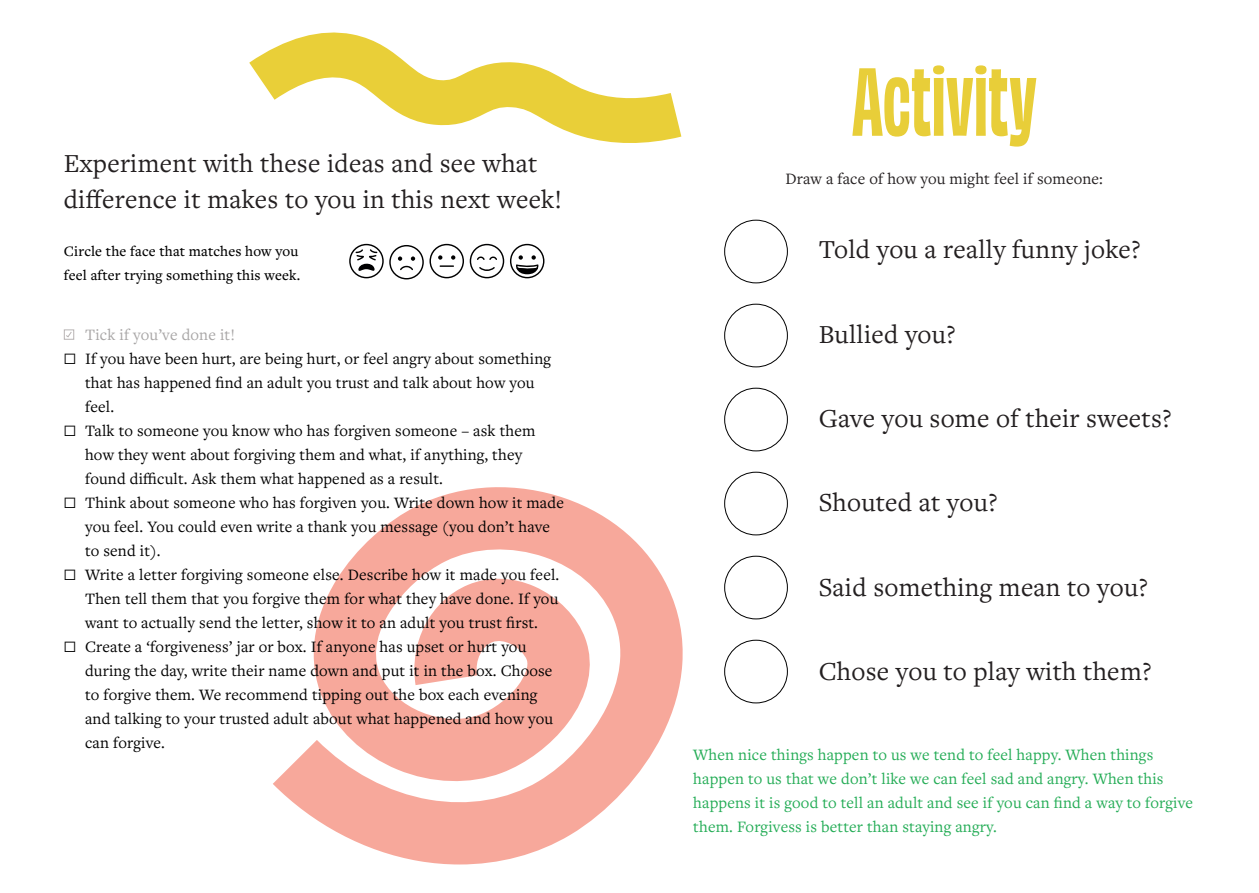
<style>
.page{position:relative;width:1259px;height:893px;background:#fff}
.page>*{position:absolute;margin:0;border:0;box-sizing:border-box;transform-origin:0 0}
.Section{font:700 condensed 90px "Obviously";letter-spacing:.005em;color:#e8ce39}
.Body_Text{font:27px/36px "Freight Text Pro";letter-spacing:.01em;color:#231f20}
.t1{font:16.5px/24px "Freight Text Pro";letter-spacing:.01em;color:#000}
.Body_Text-2{font:16.5px/24px "Freight Text Pro";letter-spacing:.01em;color:#23ac55}
.Body_Text-3{font:16.5px "Freight Text Pro";letter-spacing:.01em;color:#231f20}
.Body_Text-4{font:16.5px "Freight Text Pro";letter-spacing:.01em;color:#a8a6a6}
.Sub-section{font:500 15px/24px "Freight Text Pro";letter-spacing:.01em;color:#000}
</style>
<div class="page">
<svg style="left:273px;top:487px;width:410px;height:377px;fill:#f7a89b"></svg>
<svg style="left:249px;top:32px;width:432px;height:111px"></svg>
<svg style="left:66px;top:332px;width:6px;height:6px"></svg>
<div style="left:64px;top:329px;width:10px;height:11px;border:1px solid #bbb7b7"></div>
<svg style="left:510px;top:244px;width:34px;height:34px"></svg>
<svg style="left:349px;top:244px;width:115px;height:35px"></svg>
<svg style="left:470px;top:244px;width:34px;height:34px"></svg>
<div style="left:724px;top:220px;width:64px;height:63px;border:1px solid #000;border-radius:50%"></div>
<div style="left:724px;top:388px;width:64px;height:63px;border:1px solid #000;border-radius:50%"></div>
<div style="left:724px;top:556px;width:64px;height:63px;border:1px solid #000;border-radius:50%"></div>
<div style="left:724px;top:304px;width:64px;height:63px;border:1px solid #000;border-radius:50%"></div>
<div style="left:724px;top:472px;width:64px;height:63px;border:1px solid #000;border-radius:50%"></div>
<div style="left:724px;top:640px;width:64px;height:63px;border:1px solid #000;border-radius:50%"></div>
<p class="Body_Text" style="left:64px;top:144px;width:500px">Experiment with these ideas and see what difference it makes to you in this next week!</p>
<p class="Sub-section" style="left:64px;top:238px;width:238px">Circle the face that matches how you feel after trying something this week.</p>
<p class="Body_Text-4" style="left:85px;top:324px;width:151px">Tick if you’ve done it!</p>
<p class="t1" style="left:85px;top:346px;width:467px">If you have been hurt, are being hurt, or feel angry about something that has happened find an adult you trust and talk about how you feel.</p>
<p class="t1" style="left:85px;top:418px;width:452px">Talk to someone you know who has forgiven someone – ask them how they went about forgiving them and what, if anything, they found difficult. Ask them what happened as a result.</p>
<p class="t1" style="left:85px;top:490px;width:480px">Think about someone who has forgiven you. Write down how it made you feel. You could even write a thank you message (you don’t have to send it).</p>
<p class="t1" style="left:85px;top:562px;width:476px;text-align:justify">Write a letter forgiving someone else. Describe how it made you feel.<br>Then tell them that you forgive them for what they have done. If you want to actually send the letter, show it to an adult you trust first.</p>
<p class="t1" style="left:85px;top:634px;width:469px">Create a ‘forgiveness’ jar or box. If anyone has upset or hurt you during the day, write their name down and put it in the box. Choose to forgive them. We recommend tipping out the box each evening and talking to your trusted adult about what happened and how you can forgive.</p>
<p class="Section" style="left:852px;top:38px;width:186px">Activity</p>
<p class="Body_Text-3" style="left:785px;top:168px;width:319px">Draw a face of how you might feel if someone:</p>
<p class="Body_Text" style="left:819px;top:231px;width:324px">Told you a really funny joke?</p>
<p class="Body_Text" style="left:819px;top:315px;width:139px">Bullied you?</p>
<p class="Body_Text" style="left:819px;top:399px;width:354px">Gave you some of their sweets?</p>
<p class="Body_Text" style="left:819px;top:484px;width:181px">Shouted at you?</p>
<p class="Body_Text" style="left:819px;top:568px;width:331px">Said something mean to you?</p>
<p class="Body_Text" style="left:819px;top:652px;width:334px">Chose you to play with them?</p>
<p class="Body_Text-2" style="left:693px;top:742px;width:501px">When nice things happen to us we tend to feel happy. When things happen to us that we don’t like we can feel sad and angry. When this happens it is good to tell an adult and see if you can find a way to forgive them. Forgivess is better than staying angry.</p>
</div>
